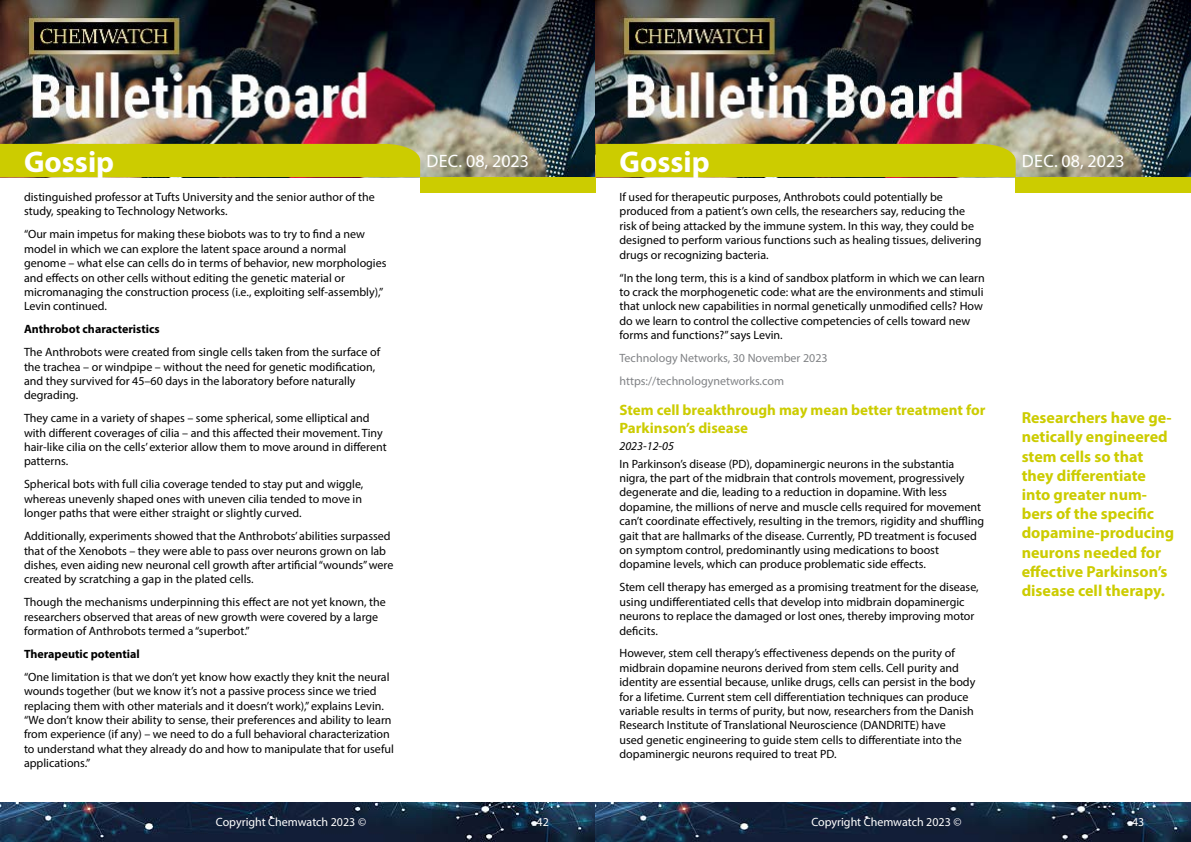
<style>
.page{position:relative;width:1191px;height:842px;background:#fff}
.page>*{position:absolute;margin:0;border:0;box-sizing:border-box;transform-origin:0 0}
.t1{font:700 30px "Myriad Pro";color:#fff}
.t2{font:18px "Myriad Pro";color:#fff}
.t3{font:700 16px/19.2px "Myriad Pro";color:#cc0}
.t4{font:700 15px/18px "Myriad Pro";color:#cc0}
.t5{font:12px/14.4px "Myriad Pro";color:#000}
.t6{font:12px/22.9px "Myriad Pro";color:#808285}
.t7{font:12px "Myriad Pro";color:#fff}
.t8{font:700 12px "Myriad Pro";color:#000}
.t9{font:italic 12px "Myriad Pro";color:#000}
</style>
<div class="page">
<img style="left:0;top:0;width:1191px;height:177px">
<div style="left:420px;top:177px;width:175px;height:15px;background:#cc0"></div>
<div style="left:1015px;top:177px;width:176px;height:15px;background:#cc0"></div>
<div style="left:0;top:144px;width:420px;height:33px;background:#cc0"></div>
<div style="left:595px;top:144px;width:420px;height:33px;background:#cc0"></div>
<img style="left:0;top:802px;width:1191px;height:40px">
<h1 class="t1" style="left:24px;top:142px;width:92px">Gossip</h1>
<h1 class="t1" style="left:619px;top:142px;width:92px">Gossip</h1>
<p class="t5" style="left:619px;top:190px;width:363px">If used for therapeutic purposes, Anthrobots could potentially be produced from a patient’s own cells, the researchers say, reducing the risk of being attacked by the immune system. In this way, they could be designed to perform various functions such as healing tissues, delivering drugs or recognizing bacteria.</p>
<p class="t5" style="left:619px;top:270px;width:367px">“In the long term, this is a kind of sandbox platform in which we can learn to crack the morphogenetic code: what are the environments and stimuli that unlock new capabilities in normal genetically unmodified cells? How do we learn to control the collective competencies of cells toward new forms and functions?” says Levin.</p>
<p class="t6" style="left:619px;top:346px;width:210px">Technology Networks, 30 November 2023 https://technologynetworks.com</p>
<p class="t4" style="left:619px;top:400px;width:367px">Stem cell breakthrough may mean better treatment for<br>Parkinson’s disease</p>
<p class="t9" style="left:619px;top:439px;width:56px">2023-12-05</p>
<p class="t5" style="left:619px;top:456px;width:366px">In Parkinson’s disease (PD), dopaminergic neurons in the substantia nigra, the part of the midbrain that controls movement, progressively degenerate and die, leading to a reduction in dopamine. With less dopamine, the millions of nerve and muscle cells required for movement can’t coordinate effectively, resulting in the tremors, rigidity and shuffling gait that are hallmarks of the disease. Currently, PD treatment is focused on symptom control, predominantly using medications to boost dopamine levels, which can produce problematic side effects.</p>
<p class="t5" style="left:619px;top:580px;width:361px">Stem cell therapy has emerged as a promising treatment for the disease, using undifferentiated cells that develop into midbrain dopaminergic neurons to replace the damaged or lost ones, thereby improving motor deficits.</p>
<p class="t5" style="left:619px;top:646px;width:357px">However, stem cell therapy’s effectiveness depends on the purity of midbrain dopamine neurons derived from stem cells. Cell purity and identity are essential because, unlike drugs, cells can persist in the body for a lifetime. Current stem cell differentiation techniques can produce variable results in terms of purity, but now, researchers from the Danish Research Institute of Translational Neuroscience (DANDRITE) have<br>used genetic engineering to guide stem cells to differentiate into the dopaminergic neurons required to treat PD.</p>
<h2 class="t2" style="left:426px;top:150px;width:104px">Dec. 08, 2023</h2>
<h2 class="t2" style="left:1022px;top:150px;width:104px">Dec. 08, 2023</h2>
<p class="t5" style="left:24px;top:190px;width:352px">distinguished professor at Tufts University and the senior author of the study, speaking to Technology Networks.</p>
<p class="t5" style="left:24px;top:227px;width:364px">“Our main impetus for making these biobots was to try to find a new model in which we can explore the latent space around a normal genome – what else can cells do in terms of behavior, new morphologies and effects on other cells without editing the genetic material or micromanaging the construction process (i.e., exploiting self-assembly),” Levin continued.</p>
<p class="t8" style="left:24px;top:321px;width:137px">Anthrobot characteristics</p>
<p class="t5" style="left:24px;top:345px;width:358px">The Anthrobots were created from single cells taken from the surface of the trachea – or windpipe – without the need for genetic modification, and they survived for 45–60 days in the laboratory before naturally degrading.</p>
<p class="t5" style="left:24px;top:411px;width:364px">They came in a variety of shapes – some spherical, some elliptical and with different coverages of cilia – and this affected their movement. Tiny hair-like cilia on the cells’ exterior allow them to move around in different patterns.</p>
<p class="t5" style="left:24px;top:477px;width:341px;text-align:justify">Spherical bots with full cilia coverage tended to stay put and wiggle, whereas unevenly shaped ones with uneven cilia tended to move in longer paths that were either straight or slightly curved.</p>
<p class="t5" style="left:24px;top:529px;width:371px">Additionally, experiments showed that the Anthrobots’ abilities surpassed that of the Xenobots – they were able to pass over neurons grown on lab dishes, even aiding new neuronal cell growth after artificial “wounds” were created by scratching a gap in the plated cells.</p>
<p class="t5" style="left:24px;top:595px;width:363px">Though the mechanisms underpinning this effect are not yet known, the researchers observed that areas of new growth were covered by a large formation of Anthrobots termed a “superbot.”</p>
<p class="t8" style="left:24px;top:646px;width:117px">Therapeutic potential</p>
<p class="t5" style="left:24px;top:669px;width:371px">“One limitation is that we don’t yet know how exactly they knit the neural wounds together (but we know it’s not a passive process since we tried replacing them with other materials and it doesn’t work),” explains Levin. “We don’t know their ability to sense, their preferences and ability to learn from experience (if any) – we need to do a full behavioral characterization to understand what they already do and how to manipulate that for useful applications.”</p>
<h3 class="t3" style="left:1021px;top:408px;width:154px">Researchers have ge&shy;netically engineered stem cells so that they differentiate into greater num&shy;bers of the specific dopamine-producing neurons needed for effective Parkinson’s disease cell therapy.</h3>
<p class="t7" style="left:216px;top:815px;width:152px">Copyright Chemwatch 2023 ©</p>
<p class="t7" style="left:536px;top:815px;width:14px">42</p>
<p class="t7" style="left:811px;top:815px;width:152px">Copyright Chemwatch 2023 ©</p>
<p class="t7" style="left:1132px;top:815px;width:14px">43</p>
</div>
